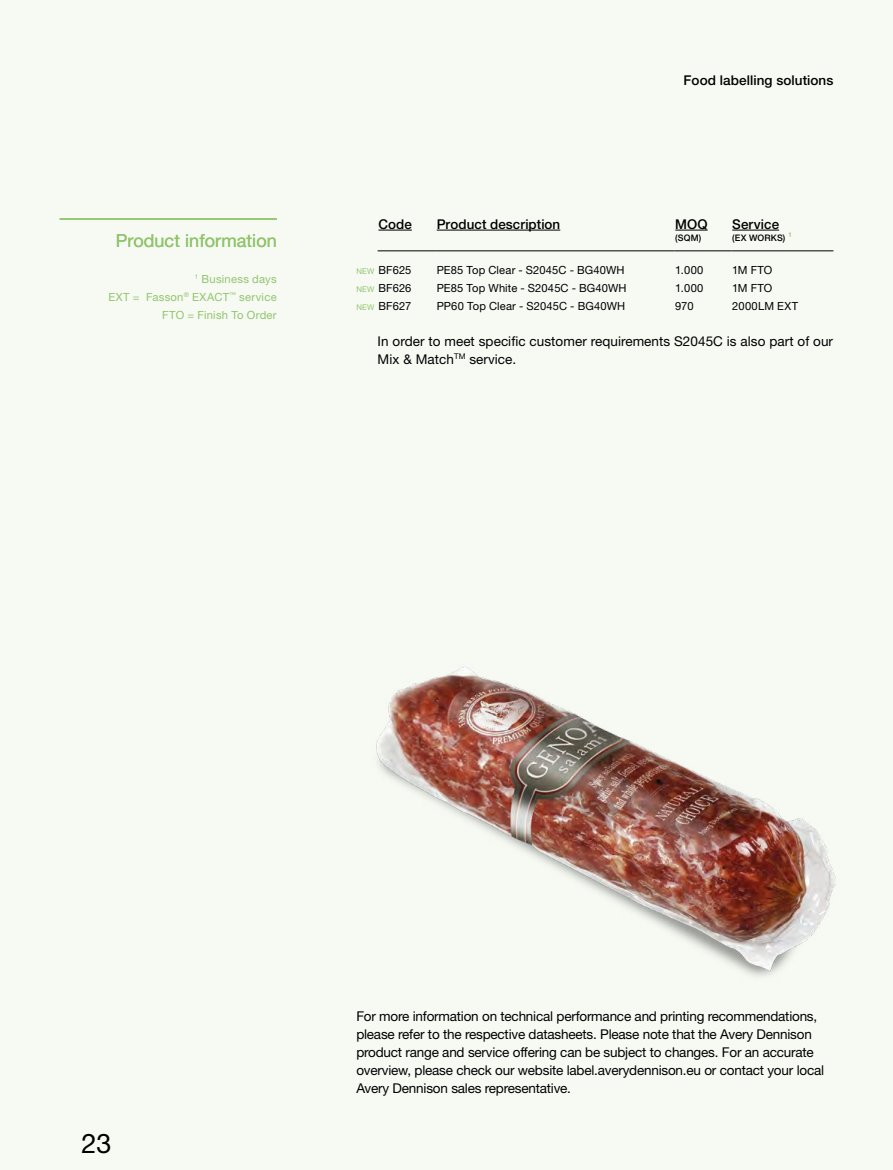
<style>
.page{position:relative;width:893px;height:1170px;background:#fff}
.page>*{position:absolute;margin:0;border:0;box-sizing:border-box;transform-origin:0 0}
.t1{font:27px "Helvetica Neue LT Std";color:#000}
.Subheader_-_Ruler{font:18px "Helvetica Neue LT Std";letter-spacing:.005em;color:#92c56e}
.Body{font:13.5px/18px "Helvetica Neue LT Std";letter-spacing:-.015em;color:#000}
.Body-2{font:13.5px/18px "Helvetica Neue LT Std";letter-spacing:.005em;color:#000}
.Table_Header{font:500 13.5px "Helvetica Neue LT Std";letter-spacing:.005em;color:#000}
.Document_name{font:500 13.5px "Helvetica Neue LT Std";letter-spacing:.005em;color:#000}
.Table_Body{font:11.25px "Helvetica Neue LT Std";letter-spacing:.015em;color:#000}
.Description_-_Colour{font:11.25px "Helvetica Neue LT Std";letter-spacing:.02em;color:#92c56e}
.Table_Body-2{font:11.25px "Helvetica Neue LT Std";letter-spacing:.035em;color:#000}
.Table_Header-2{font:500 9px "Helvetica Neue LT Std";letter-spacing:.02em;color:#000}
.Table_Body-3{font:7.8px "Helvetica Neue LT Std";letter-spacing:.03em;color:#92c56e}
</style>
<div class="page">
<div style="left:1px;top:0;width:892px;height:1169px;background:#f6faf3"></div>
<img style="left:376px;top:667px;width:460px;height:310px">
<hr style="left:378px;top:250px;width:58px;height:1px;background:#000">
<hr style="left:436px;top:250px;width:238px;height:1px;background:#000">
<hr style="left:674px;top:250px;width:57px;height:1px;background:#000">
<hr style="left:731px;top:250px;width:102px;height:1px;background:#000">
<hr style="left:378px;top:230px;width:34px;height:1px;background:#000">
<hr style="left:437px;top:230px;width:123px;height:1px;background:#000">
<hr style="left:675px;top:230px;width:33px;height:1px;background:#000">
<hr style="left:732px;top:230px;width:47px;height:1px;background:#000">
<hr style="left:60px;top:218px;width:217px;height:2px;background:#92c56e">
<p class="Subheader_-_Ruler" style="left:116px;top:229px;width:162px">Product information</p>
<p class="Description_-_Colour" style="left:195px;top:272px;width:83px"><sup>1</sup> Business days</p>
<p class="Description_-_Colour" style="left:108px;top:290px;width:170px">EXT = Fasson<sup>®</sup> EXACT<sup>™</sup> service</p>
<p class="Description_-_Colour" style="left:162px;top:308px;width:116px">FTO = Finish To Order</p>
<p class="Document_name" style="left:684px;top:72px;width:151px">Food labelling solutions</p>
<p class="Table_Header" style="left:378px;top:216px;width:35px">Code</p>
<p class="Table_Header" style="left:437px;top:216px;width:125px">Product description</p>
<p class="Table_Header" style="left:675px;top:216px;width:34px">MOQ</p>
<p class="Table_Header-2" style="left:675px;top:232px;width:28px">(SQM)</p>
<p class="Table_Header" style="left:732px;top:216px;width:48px">Service</p>
<p class="Table_Header-2" style="left:732px;top:232px;width:61px">(EX WORKS) <sup>1</sup></p>
<p class="Table_Body" style="left:378px;top:263px;width:34px">BF625</p>
<p class="Table_Body" style="left:437px;top:263px;width:189px">PE85 Top Clear - S2045C - BG40WH</p>
<p class="Table_Body" style="left:675px;top:263px;width:30px">1.000</p>
<p class="Table_Body" style="left:732px;top:263px;width:42px">1M FTO</p>
<p class="Table_Body" style="left:378px;top:281px;width:34px">BF626</p>
<p class="Table_Body" style="left:437px;top:281px;width:191px">PE85 Top White - S2045C - BG40WH</p>
<p class="Table_Body" style="left:675px;top:281px;width:30px">1.000</p>
<p class="Table_Body" style="left:732px;top:281px;width:42px">1M FTO</p>
<p class="Table_Body" style="left:378px;top:299px;width:34px">BF627</p>
<p class="Table_Body" style="left:437px;top:299px;width:190px">PP60 Top Clear - S2045C - BG40WH</p>
<p class="Table_Body" style="left:675px;top:299px;width:20px">970</p>
<p class="Table_Body-2" style="left:732px;top:299px;width:67px">2000LM EXT</p>
<p class="Body-2" style="left:378px;top:332px;width:457px">In order to meet specific customer requirements S2045C is also part of our<br>Mix &amp; Match<sup>TM</sup> service.</p>
<p class="Table_Body-3" style="left:356px;top:266px;width:20px">NEW</p>
<p class="Table_Body-3" style="left:356px;top:284px;width:20px">NEW</p>
<p class="Table_Body-3" style="left:356px;top:302px;width:20px">NEW</p>
<h1 class="t1" style="left:82px;top:1126px;width:32px">23</h1>
<p class="Body" style="left:356px;top:1007px;width:469px">For more information on technical performance and printing recommendations, please refer to the respective datasheets. Please note that the Avery Dennison product range and service offering can be subject to changes. For an accurate overview, please check our website label.averydennison.eu or contact your local Avery Dennison sales representative.</p>
</div>
